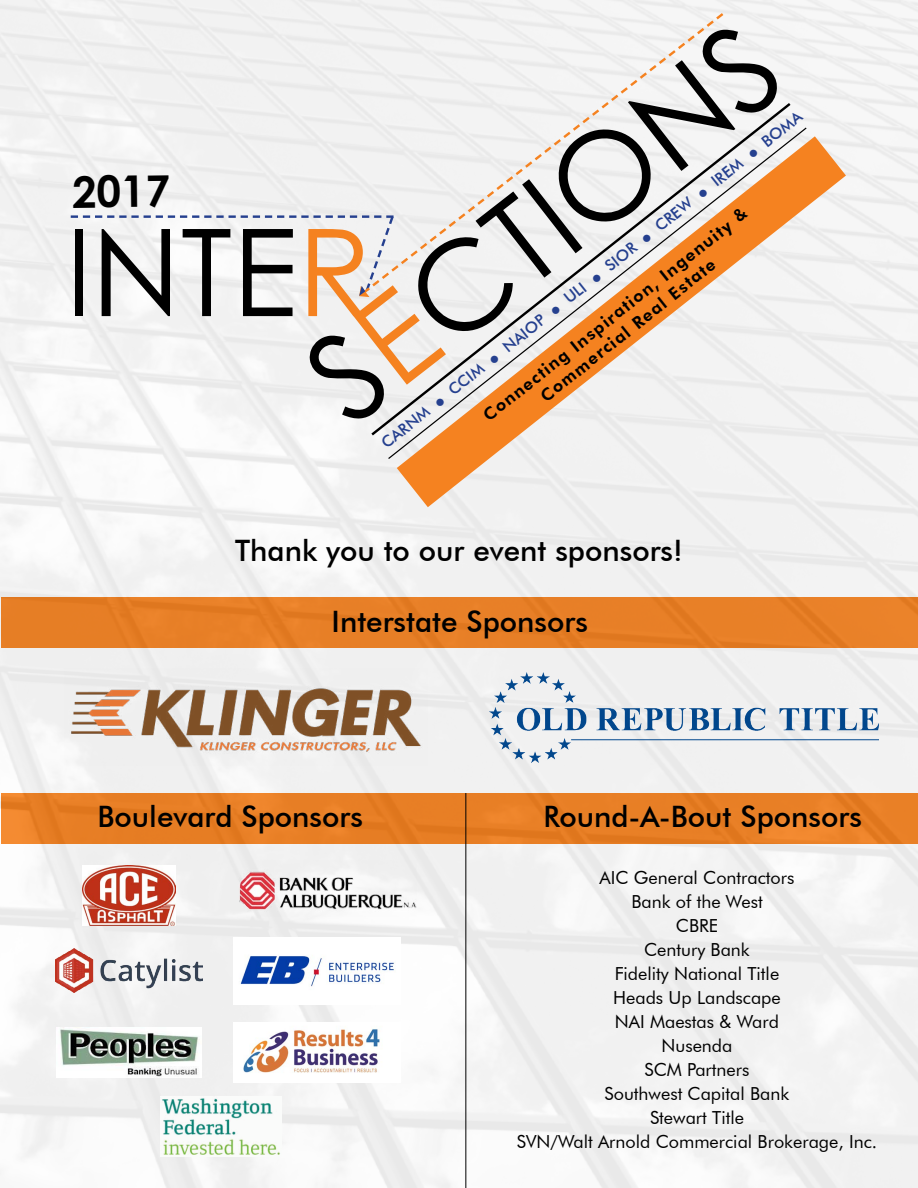
<style>
.page{position:relative;width:918px;height:1188px;background:#fff}
.page>*{position:absolute;margin:0;border:0;box-sizing:border-box;transform-origin:0 0}
.t1{font:121.2px "Century Gothic";color:#000}
.t2{font:700 43.65px "Century Gothic";color:#000}
.t3{font:500 29.55px "Futura BT";color:#000}
.t4{font:18px/24px "Futura BT";color:#000;text-align:center}
.t5{font:800 16.95px/20.2px "Futura BT";color:#000;text-align:center}
.t6{font:500 15.75px "Futura BT";color:#25408f}
.s1{color:#f58220}
</style>
<div class="page">
<img style="left:0;top:0;width:918px;height:1188px">
<div style="left:75px;top:229px;width:7px;height:87px;background:#000"></div>
<div style="left:369px;top:101px;width:424px;height:337px;background:#f1f1f1"></div>
<svg style="left:360px;top:11px;width:366px;height:285px"></svg>
<svg style="left:71px;top:214px;width:325px;height:83px"></svg>
<svg style="left:397px;top:136px;width:449px;height:371px;fill:#f2f1f1"></svg>
<hr style="left:466px;top:793px;width:1px;height:395px;background:#000">
<img style="left:490px;top:672px;width:389px;height:90px">
<img style="left:65px;top:669px;width:363px;height:97px">
<img style="left:82px;top:866px;width:94px;height:60px">
<img style="left:230px;top:861px;width:186px;height:55px">
<img style="left:55px;top:949px;width:148px;height:44px">
<img style="left:234px;top:938px;width:166px;height:66px">
<img style="left:56px;top:1028px;width:146px;height:49px">
<img style="left:234px;top:1022px;width:166px;height:61px">
<img style="left:161px;top:1096px;width:121px;height:61px">
<svg style="left:435px;top:397px;width:11px;height:11px"></svg>
<svg style="left:489px;top:354px;width:11px;height:11px"></svg>
<svg style="left:641px;top:233px;width:11px;height:11px"></svg>
<svg style="left:698px;top:188px;width:11px;height:11px"></svg>
<svg style="left:748px;top:148px;width:11px;height:11px"></svg>
<svg style="left:550px;top:273px;width:52px;height:43px"></svg>
<h1 class="t1" style="left:272px;top:327px;width:560px;rotate:-38deg">S<span class="s1">E</span>CTIONS</h1>
<p class="t6" style="left:758px;top:136px;width:48px;rotate:-38deg">BOMA</p>
<p class="t6" style="left:708px;top:175px;width:37px;rotate:-38deg">IREM</p>
<h2 class="t2" style="left:72px;top:159px;width:99px;rotate:-1deg">2017</h2>
<p class="t6" style="left:651px;top:220px;width:45px;rotate:-38deg">CREW</p>
<p class="t5" style="left:479px;top:408px;width:333px;rotate:-38deg">Connecting Inspiration, Ingenuity &amp;<br>Commercial Real Estate</p>
<h1 class="t1" style="left:91px;top:188px;width:281px">NTE<span class="s1">R</span></h1>
<p class="t6" style="left:601px;top:260px;width:37px;rotate:-38deg">SIOR</p>
<p class="t6" style="left:499px;top:341px;width:51px;rotate:-38deg">NAIOP</p>
<p class="t6" style="left:444px;top:384px;width:42px;rotate:-38deg">CCIM</p>
<p class="t6" style="left:377px;top:437px;width:58px;rotate:-38deg">CARNM</p>
<h3 class="t3" style="left:235px;top:533px;width:449px">Thank you to our event sponsors!</h3>
<h3 class="t3" style="left:332px;top:603px;width:258px">Interstate Sponsors</h3>
<h3 class="t3" style="left:98px;top:799px;width:267px">Boulevard Sponsors</h3>
<h3 class="t3" style="left:543px;top:799px;width:320px">Round-A-Bout Sponsors</h3>
<p class="t4" style="left:517px;top:865px;width:362px">AIC General Contractors<br>Bank of the West<br>CBRE<br>Century Bank<br>Fidelity National Title<br>Heads Up Landscape<br>NAI Maestas &amp; Ward<br>Nusenda<br>SCM Partners<br>Southwest Capital Bank<br>Stewart Title<br>SVN/Walt Arnold Commercial Brokerage, Inc.</p>
</div>
